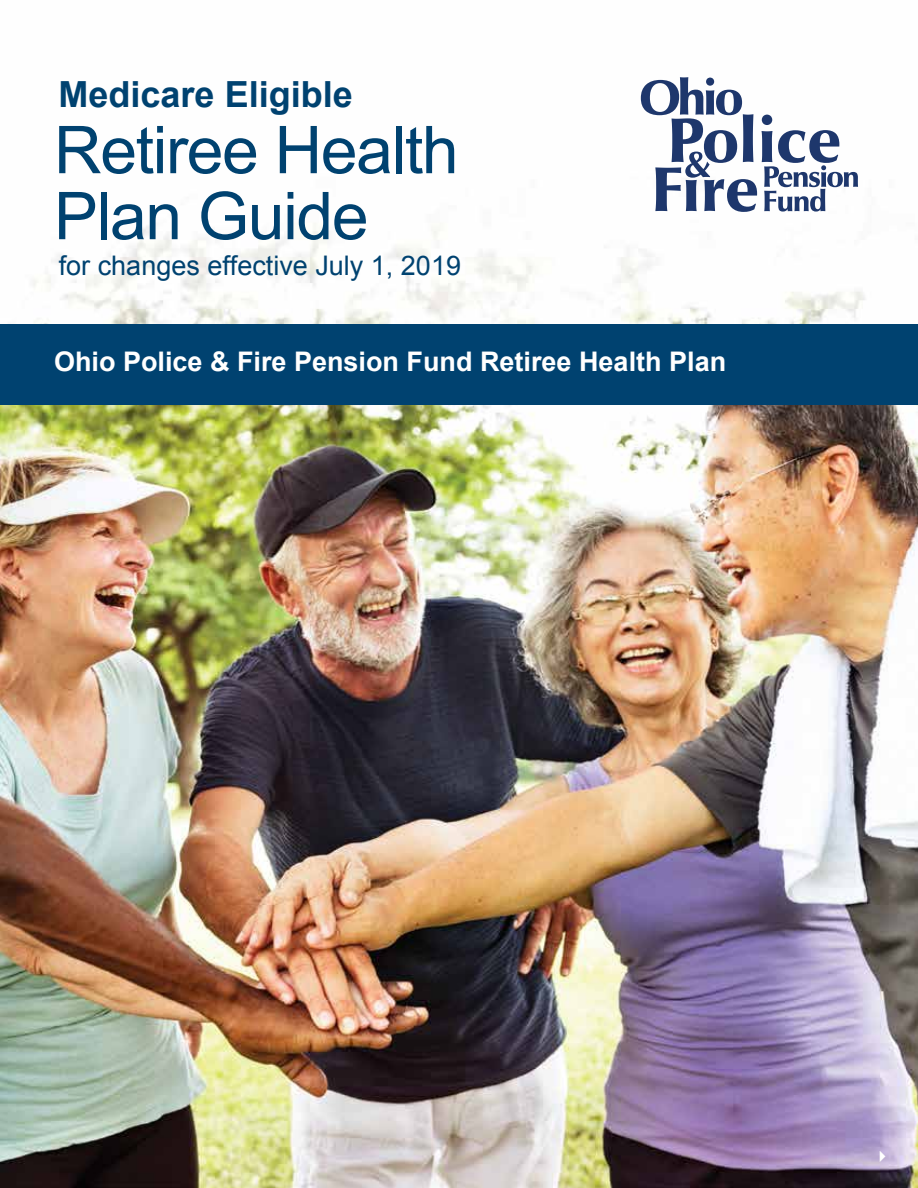
<style>
.page{position:relative;width:918px;height:1188px;background:#fff}
.page>*{position:absolute;margin:0;border:0;box-sizing:border-box;transform-origin:0 0}
.t1{font:66px/66px "Arial";letter-spacing:-.02em;color:#004270}
.t2{font:700 36px "Arial";color:#004270}
.t3{font:700 27px "Arial";color:#fff}
.t4{font:27px "Arial";color:#004270}
</style>
<div class="page">
<img style="left:0;top:96px;width:918px;height:1092px">
<div style="left:0;top:324px;width:918px;height:81px;background:#004270"></div>
<svg style="left:641px;top:77px;width:217px;height:135px"></svg>
<svg style="left:880px;top:1150px;width:5px;height:12px"></svg>
<h2 class="t2" style="left:59px;top:71px;width:296px">Medicare Eligible</h2>
<h1 class="t1" style="left:54px;top:118px;width:406px">Retiree Health<br>Plan Guide</h1>
<p class="t4" style="left:59px;top:248px;width:404px">for changes effective July 1, 2019</p>
<p class="t3" style="left:54px;top:343px;width:674px">Ohio Police &amp; Fire Pension Fund Retiree Health Plan</p>
</div>
